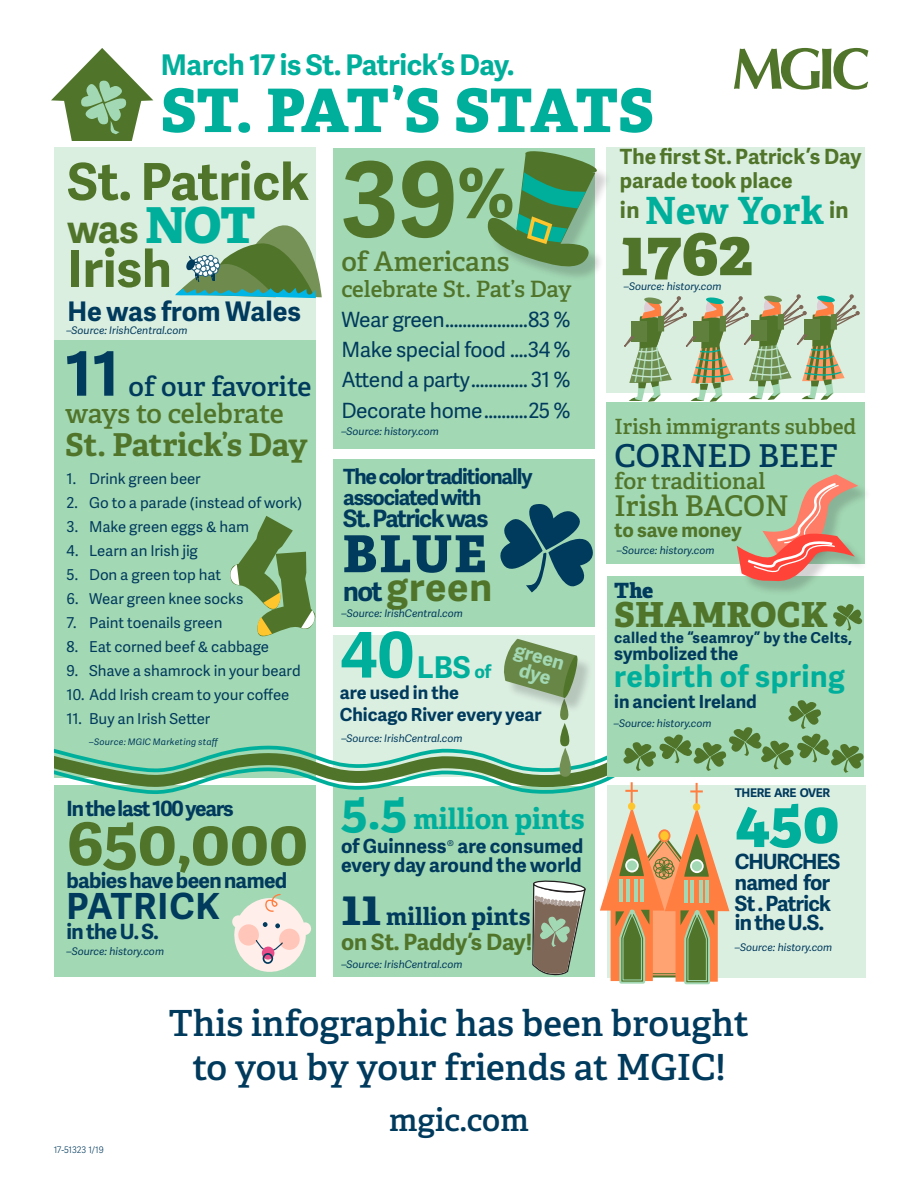
<style>
.page{position:relative;width:918px;height:1188px;background:#fff}
.page>*{position:absolute;margin:0;border:0;box-sizing:border-box;transform-origin:0 0}
.t1{font:700 103.5px "Adelle Sans";color:#50752a}
.t2{font:700 66px "Adelle";letter-spacing:-.015em;color:#50752a}
.t3{font:800 64.5px "Adelle";color:#50752a}
.t4{font:700 61.5px "Adelle Sans";color:#003a5d}
.t5{font:800 60px "Adelle";letter-spacing:-.035em;color:#00af9b}
.t6{font:800 60px "Adelle";letter-spacing:-.005em;color:#00af9b}
.t7{font:700 51px "Adelle Sans";color:#50752a}
.t8{font:800 51px "Adelle";color:#003a5d}
.t9{font:700 39px "Adelle Sans";letter-spacing:.015em;color:#50752a}
.t10{font:700 37.5px "Adelle";letter-spacing:.005em;color:#00af9b}
.t11{font:600 36px "Adelle";color:#003a5d}
.t12{font:700 36px "Adelle Sans";letter-spacing:.03em;color:#003a5d}
.t13{font:800 34.5px "Adelle";letter-spacing:.02em;color:#50752a}
.t14{font:600 31.5px "Adelle";color:#003a5d}
.t15{font:700 31.5px "Adelle";letter-spacing:-.01em;color:#50752a}
.t16{font:700 30px "Adelle Sans";letter-spacing:.02em;color:#00af9b}
.t17{font:700 28.5px "Adelle Sans";letter-spacing:-.01em;color:#00af9b}
.t18{font:700 28.5px "Adelle";color:#00af9b}
.t19{font:600 28.5px "Adelle";color:#50752a}
.t20{font:600 27px/27px "Adelle";letter-spacing:-.005em;color:#50752a}
.t21{font:700 27px "Adelle Sans";color:#003a5d}
.t22{font:700 24px "Adelle";color:#003a5d}
.t23{font:700 24px "Adelle Sans";letter-spacing:-.05em;color:#003a5d}
.t24{font:600 22.5px "Adelle";color:#50752a}
.t25{font:700 22.5px "Adelle Sans";letter-spacing:-.005em;color:#50752a}
.t26{font:21px "Adelle Sans";letter-spacing:-.02em;color:#003a5d}
.t27{font:700 21px/21px "Adelle Sans";letter-spacing:-.05em;color:#003a5d}
.t28{font:700 21px/20.5px "Adelle Sans";letter-spacing:-.03em;color:#003a5d}
.t29{font:700 21px/24px "Adelle Sans";color:#50752a}
.t30{font:600 21px "Adelle";color:#50752a}
.t31{font:800 21px "Adelle";color:#003a5d}
.t32{font:700 19.5px/19.5px "Adelle Sans";color:#003a5d}
.t33{font:700 19.5px "Adelle Sans";letter-spacing:-.005em;color:#50752a}
.t34{font:700 19.5px/18px "Adelle Sans";color:#a3d8b4;text-align:center}
.t35{font:700 18px/21.6px "Adelle Sans";color:#003a5d}
.t36{font:15px "Adelle Sans";letter-spacing:-.005em;color:#003a5d}
.t37{font:700 15px "Adelle Sans";letter-spacing:.02em;color:#003a5d}
.t38{font:700 12px "Adelle Sans";letter-spacing:-.03em;color:#003a5d}
.t39{font:italic 10.5px "Adelle Sans";color:#003a5d}
.t40{font:italic 9px "Adelle Sans";letter-spacing:.025em;color:#003a5d}
.t41{font:9px "Adelle Sans Lt";letter-spacing:-.015em;color:#003a5d}
.s1{font-family:"Adelle";font-weight:800;font-size:49.5px;color:#00af9b}
.s2{color:#003a5d}
.s3{font-size:27px;color:#003a5d}
.s4{font-size:63px}
.s5{font-size:18px}
.s6{font-size:49.5px}
.s7{font-family:"Adelle Sans Lt";font-weight:400;font-size:16.5px}
</style>
<div class="page">
<div style="left:54px;top:785px;width:262px;height:191px;background:#a3d8b4"></div>
<div style="left:608px;top:785px;width:258px;height:193px;background:#dbefe1"></div>
<div style="left:54px;top:147px;width:262px;height:193px;background:#dbefe1"></div>
<div style="left:606px;top:402px;width:259px;height:161px;background:#a3d8b4"></div>
<div style="left:606px;top:147px;width:259px;height:245px;background:#dbefe1"></div>
<div style="left:333px;top:148px;width:261px;height:301px;background:#a3d8b4"></div>
<div style="left:333px;top:460px;width:261px;height:167px;background:#a3d8b4"></div>
<div style="left:333px;top:786px;width:261px;height:191px;background:#a3d8b4"></div>
<div style="left:54px;top:341px;width:262px;height:437px;background:#a3d8b4"></div>
<svg style="left:734px;top:48px;width:135px;height:42px"></svg>
<svg style="left:51px;top:48px;width:102px;height:93px"></svg>
<div style="left:490px;top:154px;width:122px;height:128px;background:#231f20;opacity:.2"></div>
<svg style="left:487px;top:150px;width:111px;height:122px"></svg>
<svg style="left:613px;top:294px;width:252px;height:108px"></svg>
<svg style="left:532px;top:880px;width:54px;height:96px"></svg>
<hr style="left:696px;top:783px;width:2px;height:25px;background:#ff7e40">
<div style="left:693px;top:803px;width:7px;height:8px;background:#ffc52d;border-radius:50%"></div>
<hr style="left:631px;top:782px;width:2px;height:25px;background:#ff7e40">
<div style="left:628px;top:803px;width:7px;height:7px;background:#ffc52d;border-radius:50%"></div>
<svg style="left:600px;top:806px;width:129px;height:179px"></svg>
<div style="left:659px;top:830px;width:11px;height:11px;background:#ffc52d;border-radius:50%"></div>
<div style="left:658px;top:829px;width:12px;height:13px;border:2px solid #ff7e40;border-radius:50%"></div>
<svg style="left:54px;top:474px;width:812px;height:322px"></svg>
<svg style="left:175px;top:225px;width:147px;height:73px"></svg>
<svg style="left:232px;top:893px;width:79px;height:79px"></svg>
<p class="t17" style="left:161px;top:44px;width:355px">March 17 is St. Patrick’s Day.</p>
<p class="t5" style="left:161px;top:66px;width:495px">ST. PAT’S STATS</p>
<p class="t7" style="left:67px;top:144px;width:243px">St. Patrick</p>
<p class="t9" style="left:67px;top:201px;width:190px">was <span class="s1">NOT</span></p>
<p class="t7" style="left:67px;top:231px;width:106px">Irish</p>
<p class="t21" style="left:67px;top:292px;width:235px">He was from Wales</p>
<p class="t39" style="left:66px;top:323px;width:123px">–Source: IrishCentral.com</p>
<p class="t4" style="left:65px;top:329px;width:56px">11</p>
<p class="t20" style="left:65px;top:371px;width:248px;text-indent:63px"><span class="s2">of our favorite </span>ways to celebrate</p>
<p class="t15" style="left:65px;top:422px;width:244px">St. Patrick’s Day</p>
<p class="t36" style="left:67px;top:468px;width:136px">1. Drink green beer</p>
<p class="t36" style="left:67px;top:492px;width:237px">2. Go to a parade (instead of work)</p>
<p class="t36" style="left:67px;top:516px;width:184px">3. Make green eggs &amp; ham</p>
<p class="t36" style="left:67px;top:540px;width:133px">4. Learn an Irish jig</p>
<p class="t36" style="left:67px;top:564px;width:156px">5. Don a green top hat</p>
<p class="t36" style="left:67px;top:588px;width:178px">6. Wear green knee socks</p>
<p class="t36" style="left:67px;top:612px;width:157px">7. Paint toenails green</p>
<p class="t36" style="left:67px;top:636px;width:204px">8. Eat corned beef &amp; cabbage</p>
<p class="t36" style="left:67px;top:660px;width:236px">9. Shave a shamrock in your beard</p>
<p class="t36" style="left:67px;top:684px;width:224px">10. Add Irish cream to your coffee</p>
<p class="t36" style="left:67px;top:708px;width:145px">11. Buy an Irish Setter</p>
<p class="t40" style="left:89px;top:736px;width:131px">–Source: MGIC Marketing staff</p>
<p class="t27" style="left:67px;top:797px;width:169px">In the last 100 years</p>
<p class="t2" style="left:67px;top:794px;width:243px">650,000</p>
<p class="t28" style="left:67px;top:869px;width:222px">babies have been named</p>
<p class="t12" style="left:67px;top:880px;width:155px">PATRICK</p>
<p class="t27" style="left:67px;top:920px;width:94px">in the U. S.</p>
<p class="t39" style="left:67px;top:944px;width:99px">–Source: history.com</p>
<p class="t1" style="left:341px;top:124px;width:174px">39<sup>%</sup></p>
<p class="t20" style="left:341px;top:247px;width:170px">of Americans</p>
<p class="t24" style="left:341px;top:272px;width:232px">celebrate St. Pat’s Day</p>
<p class="t26" style="left:341px;top:304px;width:231px">Wear green...................83 %</p>
<p class="t26" style="left:341px;top:334px;width:231px">Make special food ....34 %</p>
<p class="t26" style="left:341px;top:364px;width:231px">Attend a party............. 31 %</p>
<p class="t26" style="left:341px;top:396px;width:231px">Decorate home..........25 %</p>
<p class="t39" style="left:341px;top:424px;width:99px">–Source: history.com</p>
<p class="t27" style="left:343px;top:465px;width:191px">The color traditionally associated with</p>
<p class="t23" style="left:343px;top:501px;width:147px">St. Patrick was</p>
<p class="t8" style="left:343px;top:516px;width:145px">BLUE</p>
<p class="t9" style="left:343px;top:558px;width:151px"><span class="s3">not</span>green</p>
<p class="t39" style="left:342px;top:606px;width:123px">–Source: IrishCentral.com</p>
<p class="t16" style="left:340px;top:645px;width:153px"><span class="s4">40</span>LBS <span class="s5">of</span></p>
<p class="t35" style="left:340px;top:681px;width:203px">are used in the<br>Chicago River every year</p>
<p class="t34" style="left:518px;top:640px;width:53px;rotate:16deg">green dye</p>
<p class="t39" style="left:341px;top:731px;width:123px">–Source: IrishCentral.com</p>
<p class="t18" style="left:341px;top:798px;width:245px"><span class="s6">5.5</span> million pints</p>
<p class="t32" style="left:341px;top:835px;width:244px">of Guinness<span class="s7">®</span> are consumed every day around the world</p>
<p class="t22" style="left:341px;top:899px;width:191px"><span class="s6">11</span> million pints</p>
<p class="t25" style="left:341px;top:926px;width:193px">on St. Paddy’s Day!</p>
<p class="t39" style="left:341px;top:957px;width:123px">–Source: IrishCentral.com</p>
<p class="t29" style="left:620px;top:144px;width:243px">The first St. Patrick’s Day parade took place</p>
<p class="t10" style="left:620px;top:184px;width:230px"><sup>in</sup> New York <sup>in</sup></p>
<p class="t3" style="left:620px;top:204px;width:135px">1762</p>
<p class="t39" style="left:624px;top:279px;width:99px">–Source: history.com</p>
<p class="t30" style="left:615px;top:411px;width:243px">Irish immigrants subbed</p>
<p class="t14" style="left:615px;top:433px;width:225px">CORNED BEEF</p>
<p class="t24" style="left:615px;top:465px;width:152px">for traditional</p>
<p class="t19" style="left:615px;top:486px;width:176px">Irish BACON</p>
<p class="t33" style="left:615px;top:516px;width:129px">to save money</p>
<p class="t39" style="left:617px;top:543px;width:99px">–Source: history.com</p>
<p class="t31" style="left:614px;top:575px;width:41px">The</p>
<p class="t13" style="left:614px;top:589px;width:215px">SHAMROCK</p>
<p class="t37" style="left:614px;top:627px;width:239px">called the “seamroy” by the Celts,</p>
<p class="t35" style="left:614px;top:642px;width:126px">symbolized the</p>
<p class="t16" style="left:614px;top:654px;width:232px">rebirth of spring</p>
<p class="t35" style="left:614px;top:690px;width:144px">in ancient Ireland</p>
<p class="t39" style="left:614px;top:716px;width:99px">–Source: history.com</p>
<p class="t38" style="left:735px;top:783px;width:97px">THERE ARE OVER</p>
<p class="t6" style="left:735px;top:777px;width:106px">450</p>
<p class="t28" style="left:735px;top:850px;width:107px">CHURCHES named for<br>St . Patrick in the U.S.</p>
<p class="t39" style="left:735px;top:940px;width:99px">–Source: history.com</p>
<p class="t41" style="left:54px;top:1144px;width:52px">17-51323 1/19</p>
<p class="t11" style="left:169px;top:997px;width:582px">This infographic has been brought</p>
<p class="t11" style="left:192px;top:1040px;width:535px">to you by your friends at MGIC!</p>
<p class="t14" style="left:389px;top:1097px;width:141px">mgic.com</p>
</div>
